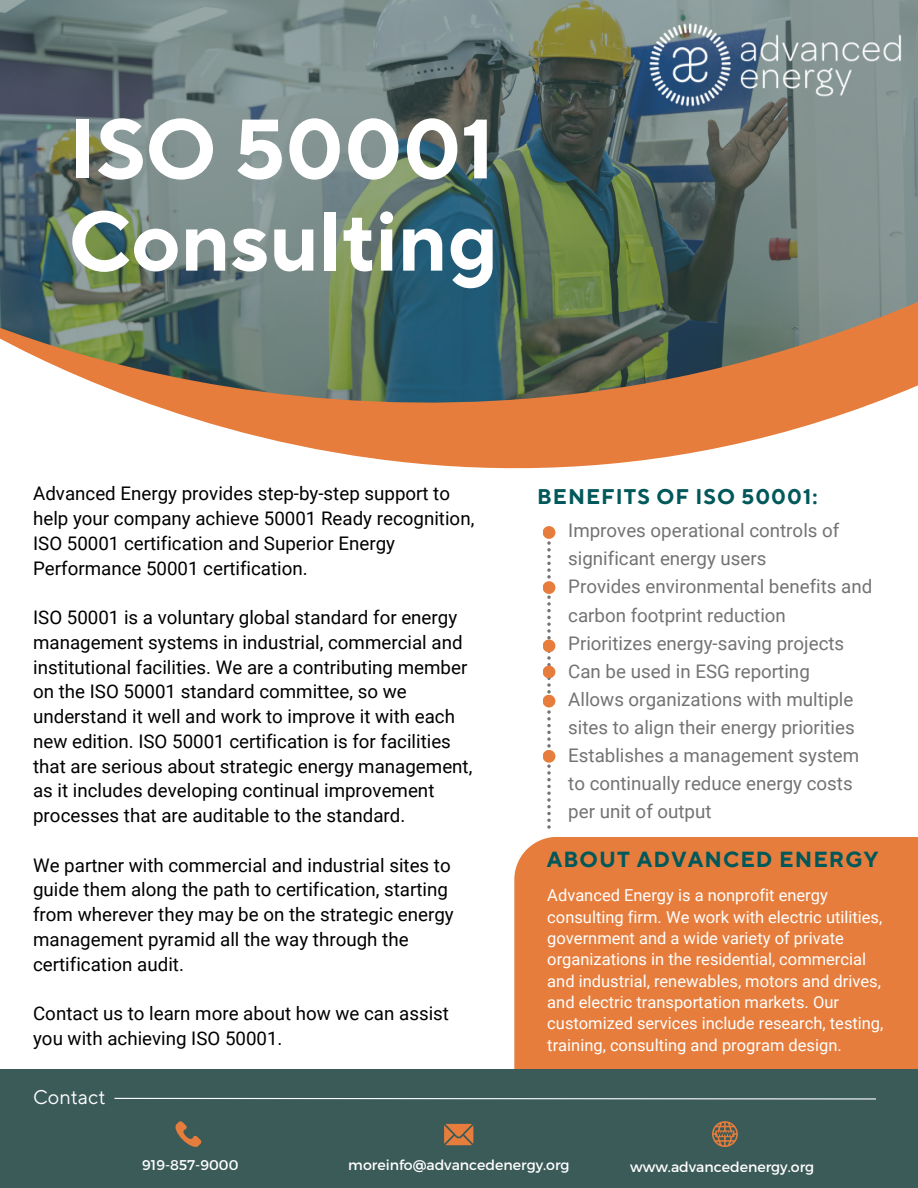
<style>
.page{position:relative;width:918px;height:1188px;background:#fff}
.page>*{position:absolute;margin:0;border:0;box-sizing:border-box;transform-origin:0 0}
.t1{font:700 84px/92.2px "TT Norms Pro";color:#fff}
.t2{font:700 21.75px "TT Norms Pro";letter-spacing:.05em;color:#01585a}
.t3{font:700 21.15px "TT Norms Pro";letter-spacing:.05em;color:#01585a}
.t4{font:19.8px "TT Norms Pro";color:#fff}
.t5{font:18.75px/24.8px "Roboto";color:#000}
.t6{font:18.75px/28.2px "Roboto";color:#737373}
.t7{font:16.5px/21.3px "Roboto";color:#fff}
.t8{font:14.1px "Montserrat";color:#fff}
</style>
<div class="page">
<svg style="left:0;top:0;width:918px;height:301px;background:#677974"></svg>
<svg style="left:0;top:301px;width:918px;height:168px"></svg>
<img style="left:642px;top:17px;width:267px;height:96px">
<div style="left:514px;top:837px;width:404px;height:232px;background:#e67d3c"></div>
<svg style="left:547px;top:541px;width:9px;height:288px"></svg>
<div style="left:543px;top:526px;width:12px;height:13px;background:#e67d3c;border-radius:50%"></div>
<div style="left:543px;top:581px;width:12px;height:13px;background:#e67d3c;border-radius:50%"></div>
<div style="left:543px;top:640px;width:12px;height:12px;background:#e67d3c;border-radius:50%"></div>
<div style="left:0;top:1069px;width:918px;height:119px;background:#3b5b59"></div>
<svg style="left:114px;top:1097px;width:762px;height:3px"></svg>
<svg style="left:175px;top:1121px;width:26px;height:26px"></svg>
<svg style="left:444px;top:1124px;width:29px;height:21px"></svg>
<svg style="left:712px;top:1121px;width:26px;height:26px"></svg>
<div style="left:543px;top:666px;width:12px;height:12px;background:#e67d3c;border-radius:50%"></div>
<div style="left:543px;top:750px;width:12px;height:13px;background:#e67d3c;border-radius:50%"></div>
<div style="left:543px;top:695px;width:12px;height:13px;background:#e67d3c;border-radius:50%"></div>
<h1 class="t1" style="left:69px;top:106px;width:431px">ISO 50001<br>Consulting</h1>
<p class="t5" style="left:33px;top:482px;width:443px">Advanced Energy provides step-by-step support to help your company achieve 50001 Ready recognition, ISO 50001 certification and Superior Energy Performance 50001 certification.</p>
<p class="t5" style="left:33px;top:605px;width:441px">ISO 50001 is a voluntary global standard for energy management systems in industrial, commercial and institutional facilities. We are a contributing member on the ISO 50001 standard committee, so we understand it well and work to improve it with each new edition. ISO 50001 certification is for facilities that are serious about strategic energy management, as it includes developing continual improvement processes that are auditable to the standard.</p>
<p class="t5" style="left:33px;top:853px;width:422px">We partner with commercial and industrial sites to guide them along the path to certification, starting from wherever they may be on the strategic energy management pyramid all the way through the certification audit.</p>
<p class="t5" style="left:33px;top:1001px;width:417px">Contact us to learn more about how we can assist you with achieving ISO 50001.</p>
<p class="t4" style="left:33px;top:1085px;width:74px">Contact</p>
<p class="t3" style="left:537px;top:483px;width:282px">BENEFITS OF ISO 50001:</p>
<p class="t6" style="left:568px;top:517px;width:305px">Improves operational controls of significant energy users<br>Provides environmental benefits and carbon footprint reduction<br>Prioritizes energy-saving projects<br>Can be used in ESG reporting<br>Allows organizations with multiple sites to align their energy priorities<br>Establishes a management system to continually reduce energy costs per unit of output</p>
<p class="t2" style="left:547px;top:847px;width:333px">ABOUT ADVANCED ENERGY</p>
<p class="t7" style="left:547px;top:885px;width:338px">Advanced Energy is a nonprofit energy consulting firm. We work with electric utilities, government and a wide variety of private organizations in the residential, commercial and industrial, renewables, motors and drives, and electric transportation markets. Our customized services include research, testing, training, consulting and program design.</p>
<p class="t8" style="left:142px;top:1156px;width:98px">919-857-9000</p>
<p class="t8" style="left:348px;top:1156px;width:223px">moreinfo@advancedenergy.org</p>
<p class="t8" style="left:630px;top:1158px;width:186px">www.advancedenergy.org</p>
</div>
